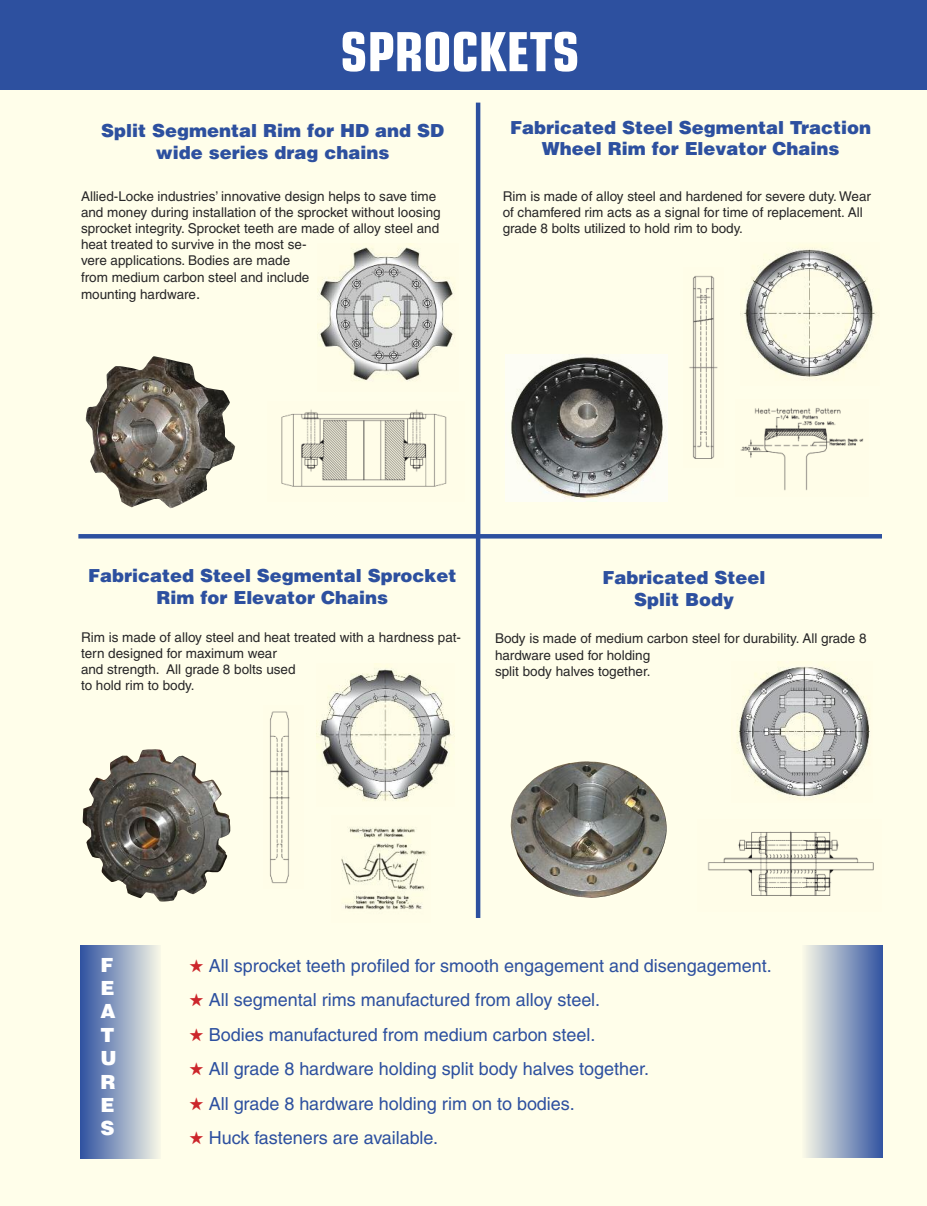
<style>
.page{position:relative;width:927px;height:1206px;background:#fffeea}
.page>*{position:absolute;margin:0;border:0;box-sizing:border-box;transform-origin:0 0}
.t1{font:700 condensed 54px "Eurostile";color:#fff}
.t2{font:900 19.5px/23.4px "Helvetica";color:#fff}
.t3{font:18px "Helvetica";color:#2d509f}
.t4{font:900 18px/21.6px "Helvetica";color:#2d509f;text-align:center}
.t5{font:13.5px/16.2px "Helvetica";color:#272627}
.s1{font-size:15px}
.s2{color:#cc262b}
</style>
<div class="page">
<div style="left:80px;top:945px;width:81px;height:214px;background:linear-gradient(to right,#3052a0,#f9f8e7)"></div>
<img style="left:281px;top:409px;width:166px;height:78px">
<img style="left:708px;top:831px;width:166px;height:66px">
<div style="left:0;top:0;width:927px;height:90px;background:#2d509f"></div>
<div style="left:802px;top:945px;width:80px;height:213px;background:linear-gradient(to right,#fbfae8,#3758a3)"></div>
<img style="left:86px;top:356px;width:149px;height:152px">
<img style="left:506px;top:355px;width:162px;height:147px">
<img style="left:511px;top:761px;width:156px;height:137px">
<img style="left:83px;top:749px;width:147px;height:153px">
<hr style="left:476px;top:103px;width:4px;height:815px;background:#2d509f">
<div style="left:78px;top:534px;width:804px;height:5px;background:#2d509f"></div>
<img style="left:317px;top:247px;width:138px;height:134px">
<img style="left:269px;top:711px;width:21px;height:173px">
<img style="left:341px;top:827px;width:85px;height:83px">
<img style="left:316px;top:663px;width:138px;height:138px">
<img style="left:689px;top:275px;width:29px;height:184px">
<img style="left:740px;top:408px;width:124px;height:83px">
<img style="left:740px;top:247px;width:137px;height:130px">
<img style="left:737px;top:666px;width:133px;height:133px">
<h1 class="t1" style="left:340px;top:32px;width:241px">SPROCKETS</h1>
<h3 class="t4" style="left:101px;top:120px;width:344px">Split Segmental Rim for HD and SD wide series drag chains</h3>
<h3 class="t4" style="left:510px;top:117px;width:363px">Fabricated Steel Segmental Traction<br>Wheel Rim for Elevator Chains</h3>
<p class="t5" style="left:81px;top:189px;width:361px">Allied-Locke industries’ innovative design helps to save time and money during installation of the sprocket without loosing sprocket integrity. Sprocket teeth are made of alloy steel and heat treated to survive in the most se-<br>vere applications. Bodies are made<br>from medium carbon steel and include<br>mounting hardware<span class="s1">.</span></p>
<p class="t5" style="left:503px;top:189px;width:370px">Rim is made of alloy steel and hardened for severe duty. Wear of chamfered rim acts as a signal for time of replacement. All grade 8 bolts utilized to hold rim to body.</p>
<h3 class="t4" style="left:88px;top:565px;width:370px">Fabricated Steel Segmental Sprocket<br>Rim for Elevator Chains</h3>
<h3 class="t4" style="left:603px;top:567px;width:164px">Fabricated Steel<br>Split Body</h3>
<p class="t5" style="left:81px;top:630px;width:382px">Rim is made of alloy steel and heat treated with a hardness pat&shy;tern designed for maximum wear<br>and strength. All grade 8 bolts used<br>to hold rim to body.</p>
<p class="t5" style="left:495px;top:632px;width:373px">Body is made of medium carbon steel for durability. All grade 8 hardware used for holding<br>split body halves together.</p>
<h2 class="t2" style="left:100px;top:953px;width:18px">F<br>E<br>A<br>T<br>U<br>R<br>E<br>S</h2>
<h3 class="t3" style="left:189px;top:959px;width:584px"><span class="s2">★</span> All sprocket teeth profiled for smooth engagement and disengagement.</h3>
<h3 class="t3" style="left:189px;top:994px;width:413px"><span class="s2">★</span> All segmental rims manufactured from alloy steel.</h3>
<h3 class="t3" style="left:189px;top:1028px;width:408px"><span class="s2">★</span> Bodies manufactured from medium carbon steel.</h3>
<h3 class="t3" style="left:189px;top:1063px;width:462px"><span class="s2">★</span> All grade 8 hardware holding split body halves together.</h3>
<h3 class="t3" style="left:189px;top:1097px;width:387px"><span class="s2">★</span> All grade 8 hardware holding rim on to bodies.</h3>
<h3 class="t3" style="left:189px;top:1132px;width:251px"><span class="s2">★</span> Huck fasteners are available.</h3>
</div>
